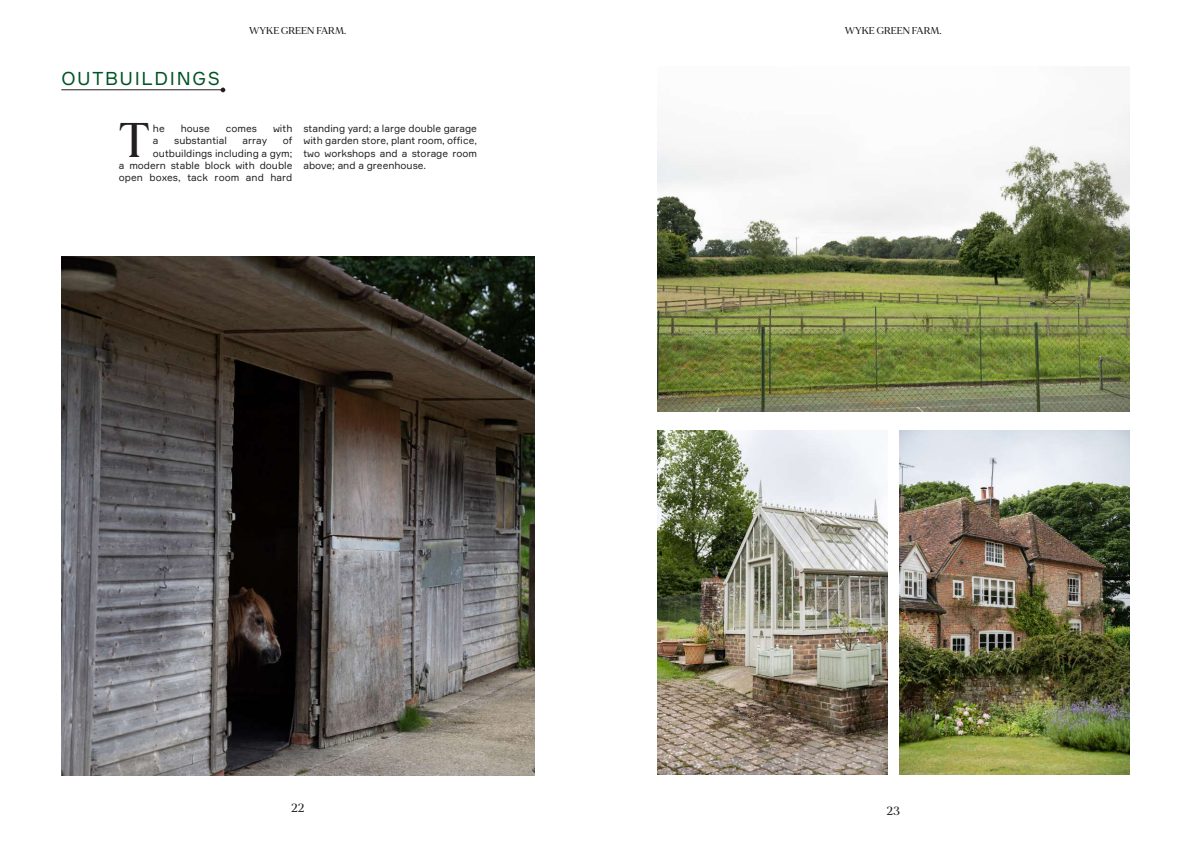
<style>
.page{position:relative;width:1191px;height:842px;background:#fff}
.page>*{position:absolute;margin:0;border:0;box-sizing:border-box;transform-origin:0 0}
.t1{font:500 48.6px "MADE Mirage";color:#231f20}
.t2{font:18.3px "Formular";letter-spacing:.09em;color:#005324}
.t3{font:500 12px "MADE Mirage";color:#231f20}
.t4{font:10.1px/12.1px "Formular";color:#231f20;text-align:right}
.t5{font:500 10px "MADE Mirage";color:#231f20}
</style>
<div class="page">
<hr style="left:61px;top:90px;width:162px;height:1px;background:#231f20">
<svg style="left:221px;top:88px;width:4px;height:4px"></svg>
<img style="left:657px;top:111px;width:473px;height:300px">
<img style="left:657px;top:431px;width:230px;height:343px">
<img style="left:899px;top:431px;width:231px;height:343px">
<img style="left:62px;top:256px;width:472px;height:519px">
<h2 class="t2" style="left:61px;top:67px;width:160px">OUTBUILDINGS</h2>
<p class="t5" style="left:249px;top:24px;width:99px">WYKE GREEN FARM.</p>
<p class="t5" style="left:844px;top:24px;width:99px">WYKE GREEN FARM.</p>
<h1 class="t1" style="left:119px;top:108px;width:33px">T</h1>
<p class="t4" style="left:153px;top:123px;width:13px">he</p>
<p class="t4" style="left:181px;top:123px;width:31px">house</p>
<p class="t4" style="left:226px;top:123px;width:33px">comes</p>
<p class="t4" style="left:273px;top:123px;width:21px">with</p>
<p class="t4" style="left:119px;top:135px;width:175px">of<br>outbuildings including a gym;<br>a modern stable block with double open boxes, tack room and hard</p>
<p class="t4" style="left:153px;top:135px;width:7px">a</p>
<p class="t4" style="left:174px;top:135px;width:54px">substantial</p>
<p class="t4" style="left:242px;top:135px;width:26px">array</p>
<p class="t4" style="left:303px;top:123px;width:175px;text-align:justify">standing yard; a large double garage with garden store, plant room, office, two workshops and a storage room above; and a greenhouse.</p>
<p class="t3" style="left:291px;top:800px;width:15px">22</p>
<p class="t3" style="left:886px;top:803px;width:15px">23</p>
</div>
